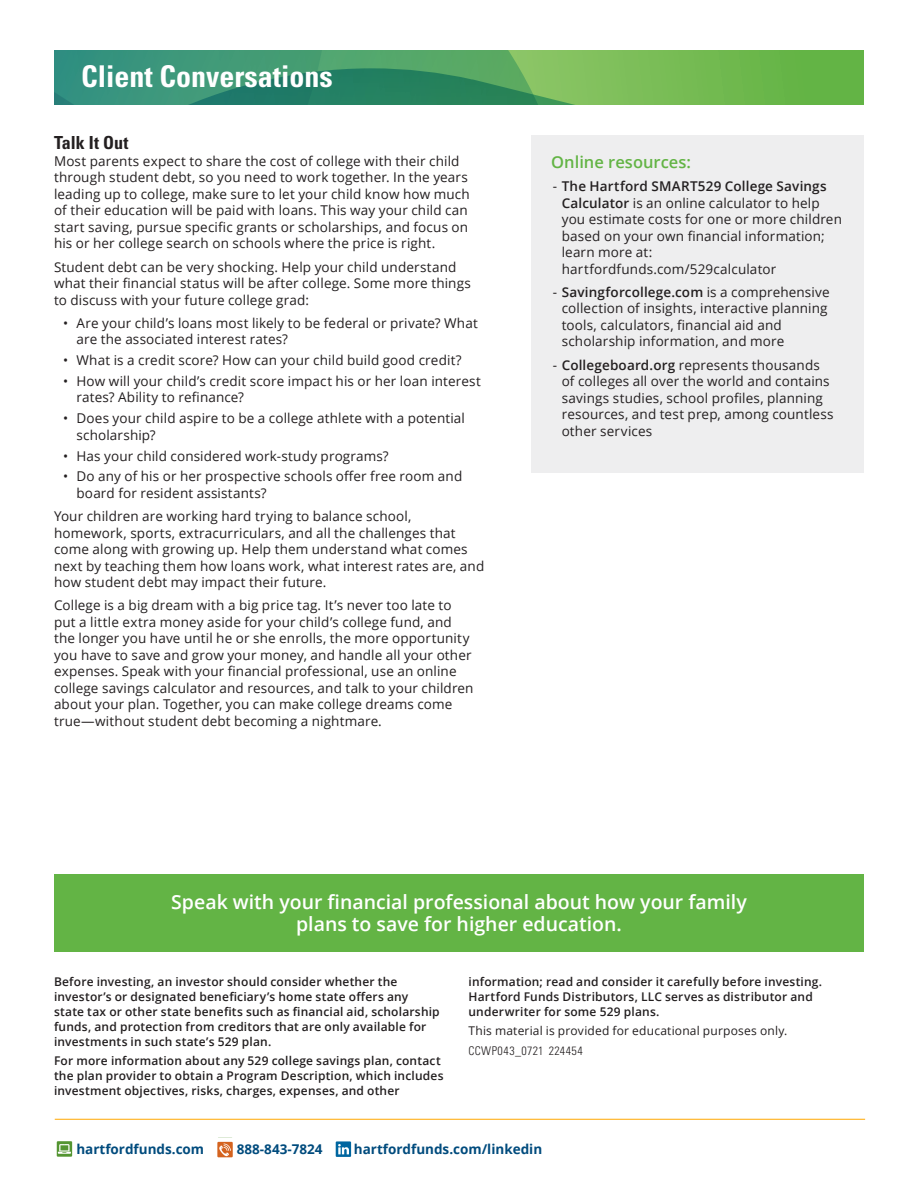
<style>
.page{position:relative;width:918px;height:1188px;background:#fff}
.page>*{position:absolute;margin:0;border:0;box-sizing:border-box;transform-origin:0 0}
.t1{font:700 condensed 30px "Univers";color:#fff}
.Pull_Quote{font:600 19.5px/22.5px "Open Sans";color:#fff;text-align:center}
.Subhead_1_Black_Pub{font:700 condensed 18px "Univers";color:#231f20}
.Footnote{font:600 16.5px "Open Sans";color:#63b445}
.Body_copy{font:13.5px/16.5px "Open Sans";letter-spacing:.01em;color:#231f20}
.Footnote-2{font:13.5px/16.5px "Open Sans";letter-spacing:.01em;color:#231f20}
.t2{font:700 13.5px "Open Sans";color:#004b7d}
.Body_copy-2{font:600 12px/15px "Open Sans";letter-spacing:.015em;color:#231f20}
.Body_copy-3{font:12px "Open Sans";letter-spacing:.015em;color:#231f20}
.Body_copy-4{font:300 condensed 12px "Univers LT Std";letter-spacing:.035em;color:#231f20}
.s1{font-weight:600}
</style>
<div class="page">
<svg style="left:54px;top:51px;width:810px;height:54px;background:#50a262"></svg>
<div style="left:531px;top:135px;width:333px;height:337px;background:#eeeeef"></div>
<div style="left:57px;top:1141px;width:15px;height:16px;background:#549532"></div>
<svg style="left:58px;top:1144px;width:13px;height:10px"></svg>
<div style="left:217px;top:1142px;width:16px;height:15px;background:#d4631f"></div>
<svg style="left:219px;top:1144px;width:12px;height:13px"></svg>
<div style="left:336px;top:1141px;width:15px;height:16px;background:#0066a0"></div>
<svg style="left:338px;top:1144px;width:11px;height:10px"></svg>
<hr style="left:55px;top:1119px;width:810px;height:1px;background:#ffa700">
<div style="left:54px;top:874px;width:810px;height:77px;background:#63b445"></div>
<p class="t1" style="left:81px;top:58px;width:253px">Client Conversations</p>
<p class="Subhead_1_Black_Pub" style="left:54px;top:132px;width:76px">Talk It Out</p>
<p class="Body_copy" style="left:54px;top:152px;width:417px">Most parents expect to share the cost of college with their child through student debt, so you need to work together. In the years leading up to college, make sure to let your child know how much of their education will be paid with loans. This way your child can start saving, pursue specific grants or scholarships, and focus on his or her college search on schools where the price is right.</p>
<p class="Body_copy" style="left:54px;top:258px;width:418px">Student debt can be very shocking. Help your child understand what their financial status will be after college. Some more things to discuss with your future college grad:</p>
<p class="Body_copy" style="left:76px;top:314px;width:403px;text-indent:-14px">• Are your child’s loans most likely to be federal or private? What are the associated interest rates?</p>
<p class="Body_copy" style="left:63px;top:352px;width:400px">• What is a credit score? How can your child build good credit?</p>
<p class="Body_copy" style="left:76px;top:372px;width:406px;text-indent:-14px">• How will your child’s credit score impact his or her loan interest rates? Ability to refinance?</p>
<p class="Body_copy" style="left:76px;top:410px;width:390px;text-indent:-14px">• Does your child aspire to be a college athlete with a potential scholarship?</p>
<p class="Body_copy" style="left:63px;top:447px;width:327px">• Has your child considered work-study programs?</p>
<p class="Body_copy" style="left:76px;top:468px;width:387px;text-indent:-14px">• Do any of his or her prospective schools offer free room and board for resident assistants?</p>
<p class="Body_copy" style="left:54px;top:508px;width:432px">Your children are working hard trying to balance school, homework, sports, extracurriculars, and all the challenges that come along with growing up. Help them understand what comes next by teaching them how loans work, what interest rates are, and how student debt may impact their future.</p>
<p class="Body_copy" style="left:54px;top:597px;width:421px">College is a big dream with a big price tag. It’s never too late to put a little extra money aside for your child’s college fund, and the longer you have until he or she enrolls, the more opportunity you have to save and grow your money, and handle all your other expenses. Speak with your financial professional, use an online college savings calculator and resources, and talk to your children about your plan. Together, you can make college dreams come true—without student debt becoming a nightmare.</p>
<p class="Footnote" style="left:551px;top:151px;width:141px">Online resources:</p>
<p class="Footnote-2" style="left:562px;top:178px;width:282px;text-indent:-9px">- <span class="s1">The Hartford SMART529 College Savings Calculator</span> is an online calculator to help you estimate costs for one or more children based on your own financial information; learn more at: hartfordfunds.com/529calculator</p>
<p class="Footnote-2" style="left:562px;top:283px;width:270px;text-indent:-9px">- <span class="s1">Savingforcollege.com</span> is a comprehensive collection of insights, interactive planning tools, calculators, financial aid and scholarship information, and more</p>
<p class="Footnote-2" style="left:562px;top:356px;width:273px;text-indent:-9px">- <span class="s1">Collegeboard.org</span> represents thousands of colleges all over the world and contains savings studies, school profiles, planning resources, and test prep, among countless other services</p>
<p class="Pull_Quote" style="left:171px;top:890px;width:577px">Speak with your financial professional about how your family plans to save for higher education.</p>
<p class="Body_copy-2" style="left:54px;top:973px;width:387px">Before investing, an investor should consider whether the investor’s or designated beneficiary’s home state offers any state tax or other state benefits such as financial aid, scholarship funds, and protection from creditors that are only available for investments in such state’s 529 plan.</p>
<p class="Body_copy-2" style="left:54px;top:1053px;width:391px">For more information about any 529 college savings plan, contact the plan provider to obtain a Program Description, which includes investment objectives, risks, charges, expenses, and other</p>
<p class="Body_copy-2" style="left:469px;top:973px;width:355px">information; read and consider it carefully before investing.<br>Hartford Funds Distributors, LLC serves as distributor and underwriter for some 529 plans.</p>
<p class="Body_copy-3" style="left:469px;top:1023px;width:320px">This material is provided for educational purposes only.</p>
<p class="Body_copy-4" style="left:469px;top:1043px;width:116px">CCWP043_0721 224454</p>
<p class="t2" style="left:76px;top:1140px;width:129px">hartfordfunds.com</p>
<p class="t2" style="left:237px;top:1140px;width:87px">888-843-7824</p>
<p class="t2" style="left:354px;top:1140px;width:190px">hartfordfunds.com/linkedin</p>
</div>
